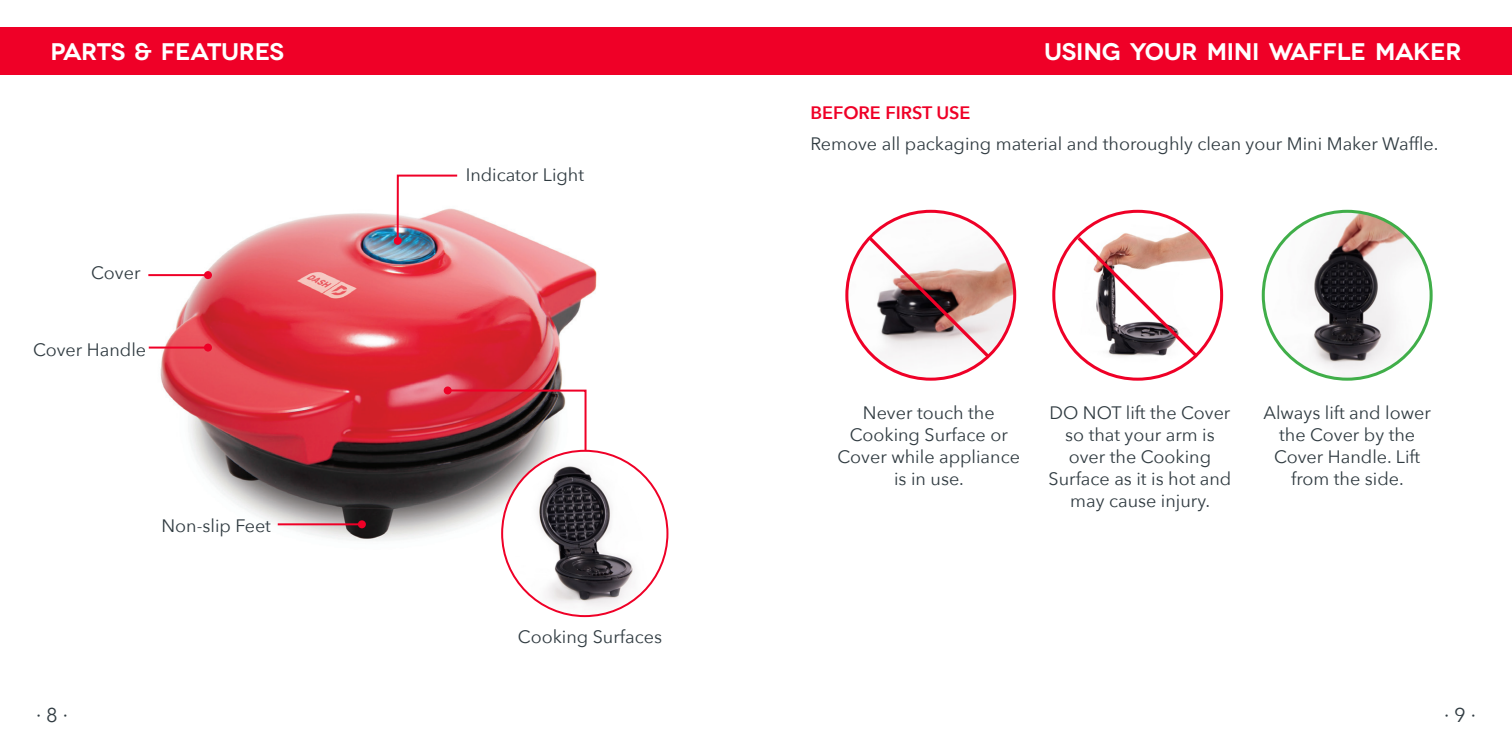
<style>
.page{position:relative;width:1512px;height:756px;background:#fff}
.page>*{position:absolute;margin:0;border:0;box-sizing:border-box;transform-origin:0 0}
.t1{font:600 24px "Novecentowide";letter-spacing:-.01em;color:#fff}
.t2{font:20px "Avenir Next";color:#303b41}
.t3{font:18px/22px "Avenir Next";color:#303b41;text-align:center}
.t4{font:600 18px "Avenir Next";color:#ef0027}
</style>
<div class="page">
<img style="left:148px;top:210px;width:482px;height:408px">
<svg style="left:396px;top:174px;width:63px;height:69px"></svg>
<div style="left:394px;top:237px;width:8px;height:8px;background:#ef0027;border-radius:50%"></div>
<hr style="left:148px;top:274px;width:60px;height:2px;background:#ef0027">
<div style="left:204px;top:271px;width:8px;height:8px;background:#ef0027;border-radius:50%"></div>
<hr style="left:278px;top:523px;width:84px;height:2px;background:#ef0027">
<div style="left:358px;top:520px;width:8px;height:8px;background:#ef0027;border-radius:50%"></div>
<hr style="left:149px;top:347px;width:59px;height:2px;background:#ef0027">
<div style="left:204px;top:344px;width:8px;height:8px;background:#ef0027;border-radius:50%"></div>
<svg style="left:446px;top:388px;width:142px;height:69px"></svg>
<div style="left:444px;top:386px;width:8px;height:8px;background:#ef0027;border-radius:50%"></div>
<img style="left:502px;top:451px;width:165px;height:165px;border-radius:83px">
<div style="left:0;top:27px;width:1512px;height:48px;background:#ef0027"></div>
<img style="left:1054px;top:211px;width:168px;height:168px;border-radius:84px">
<img style="left:847px;top:211px;width:168px;height:168px;border-radius:84px">
<img style="left:1263px;top:211px;width:168px;height:168px;border-radius:84px">
<svg style="left:865px;top:234px;width:128px;height:127px"></svg>
<svg style="left:1074px;top:234px;width:128px;height:127px"></svg>
<p class="t1" style="left:50px;top:37px;width:235px">PARTS &amp; FEATURES</p>
<p class="t1" style="left:1044px;top:37px;width:419px">USING YOUR MINI WAFFLE MAKER</p>
<p class="t3" style="left:91px;top:261px;width:51px">Cover</p>
<p class="t3" style="left:33px;top:338px;width:115px">Cover Handle</p>
<p class="t3" style="left:162px;top:514px;width:111px">Non-slip Feet</p>
<p class="t2" style="left:36px;top:698px;width:33px">∙ 8 ∙</p>
<p class="t3" style="left:466px;top:163px;width:120px">Indicator Light</p>
<p class="t3" style="left:518px;top:625px;width:146px">Cooking Surfaces</p>
<p class="t4" style="left:810px;top:98px;width:162px">BEFORE FIRST USE</p>
<p class="t3" style="left:810px;top:132px;width:630px">Remove all packaging material and thoroughly clean your Mini Maker Waffle.</p>
<p class="t3" style="left:838px;top:401px;width:184px">Never touch the<br>Cooking Surface or<br>Cover while appliance is in use.</p>
<p class="t3" style="left:1049px;top:401px;width:184px">DO NOT lift the Cover so that your arm is over the Cooking<br>Surface as it is hot and may cause injury.</p>
<p class="t3" style="left:1263px;top:401px;width:169px">Always lift and lower the Cover by the<br>Cover Handle. Lift from the side.</p>
<p class="t2" style="left:1444px;top:698px;width:34px">∙ 9 ∙</p>
</div>
